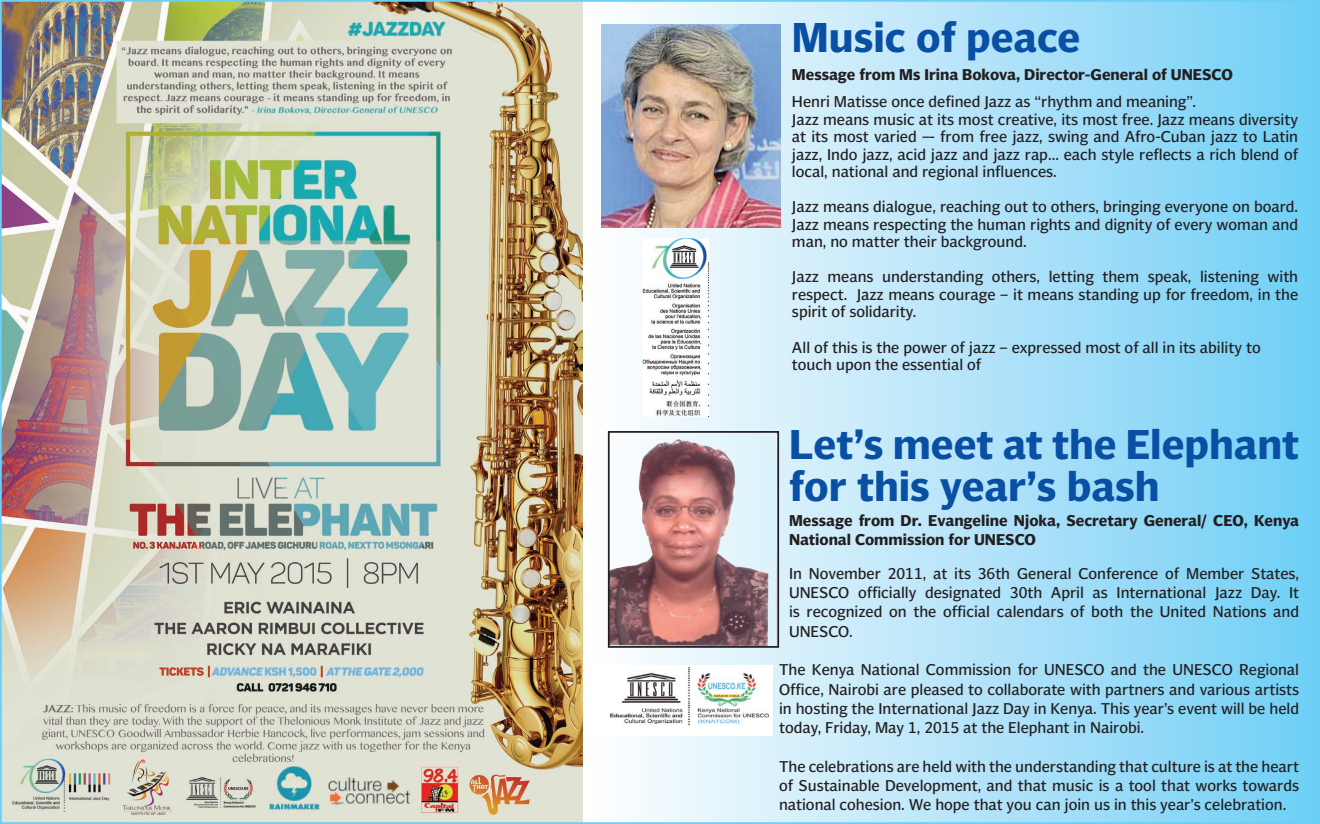
<style>
.page{position:relative;width:1320px;height:824px;background:#fff}
.page>*{position:absolute;margin:0;border:0;box-sizing:border-box;transform-origin:0 0}
.t1{font:700 42px/42px "Olisipone";color:#094fa3}
.t2{font:15.75px/17.5px "Olisipone";color:#231f20;text-align:justify}
.t3{font:700 15.75px/19.2px "Olisipone";color:#231f20}
</style>
<div class="page">
<div style="left:588px;top:0;width:732px;height:823px;background:linear-gradient(to right,#fffdfe,#71cef6)"></div>
<img style="left:3px;top:3px;width:579px;height:817px">
<img style="left:611px;top:434px;width:165px;height:210px">
<div style="left:608px;top:431px;width:171px;height:216px;border:2px solid #231f20"></div>
<img style="left:601px;top:25px;width:180px;height:202px">
<img style="left:642px;top:238px;width:67px;height:179px">
<img style="left:598px;top:665px;width:174px;height:70px">
<h1 class="t1" style="left:792px;top:16px;width:290px">Music of peace</h1>
<p class="t3" style="left:792px;top:64px;width:442px">Message from Ms Irina Bokova, Director-General of UNESCO</p>
<p class="t2" style="left:792px;top:93px;width:508px;text-align:left">Henri Matisse once defined Jazz as “rhythm and meaning”.<br>Jazz means music at its most creative, its most free. Jazz means diversity at its most varied –- from free jazz, swing and Afro-Cuban jazz to Latin jazz, Indo jazz, acid jazz and jazz rap… each style reflects a rich blend of local, national and regional influences.</p>
<p class="t2" style="left:792px;top:198px;width:508px">Jazz means dialogue, reaching out to others, bringing everyone on board.<br>Jazz means respecting the human rights and dignity of every woman and man, no matter their background.</p>
<p class="t2" style="left:792px;top:268px;width:508px">Jazz means understanding others, letting them speak, listening with respect. Jazz means courage – it means standing up for freedom, in the spirit of solidarity.</p>
<p class="t2" style="left:792px;top:338px;width:470px">All of this is the power of jazz – expressed most of all in its ability to touch upon the essential of</p>
<h1 class="t1" style="left:789px;top:422px;width:511px">Let’s meet at the Elephant for this year’s bash</h1>
<p class="t3" style="left:789px;top:510px;width:511px">Message from Dr. Evangeline Njoka, Secretary General/ CEO, Kenya<br>National Commission for UNESCO</p>
<p class="t2" style="left:789px;top:563px;width:512px;line-height:19.2px">In November 2011, at its 36th General Conference of Member States, UNESCO officially designated 30th April as International Jazz Day. It is recognized on the official calendars of both the United Nations and UNESCO.</p>
<p class="t2" style="left:779px;top:659px;width:521px;line-height:19.2px">The Kenya National Commission for UNESCO and the UNESCO Regional Office, Nairobi are pleased to collaborate with partners and various artists in hosting the International Jazz Day in Kenya. This year’s event will be held today, Friday, May 1, 2015 at the Elephant in Nairobi.</p>
<p class="t2" style="left:779px;top:756px;width:521px;line-height:19.2px">The celebrations are held with the understanding that culture is at the heart of Sustainable Development, and that music is a tool that works towards national cohesion. We hope that you can join us in this year’s celebration.</p>
</div>
